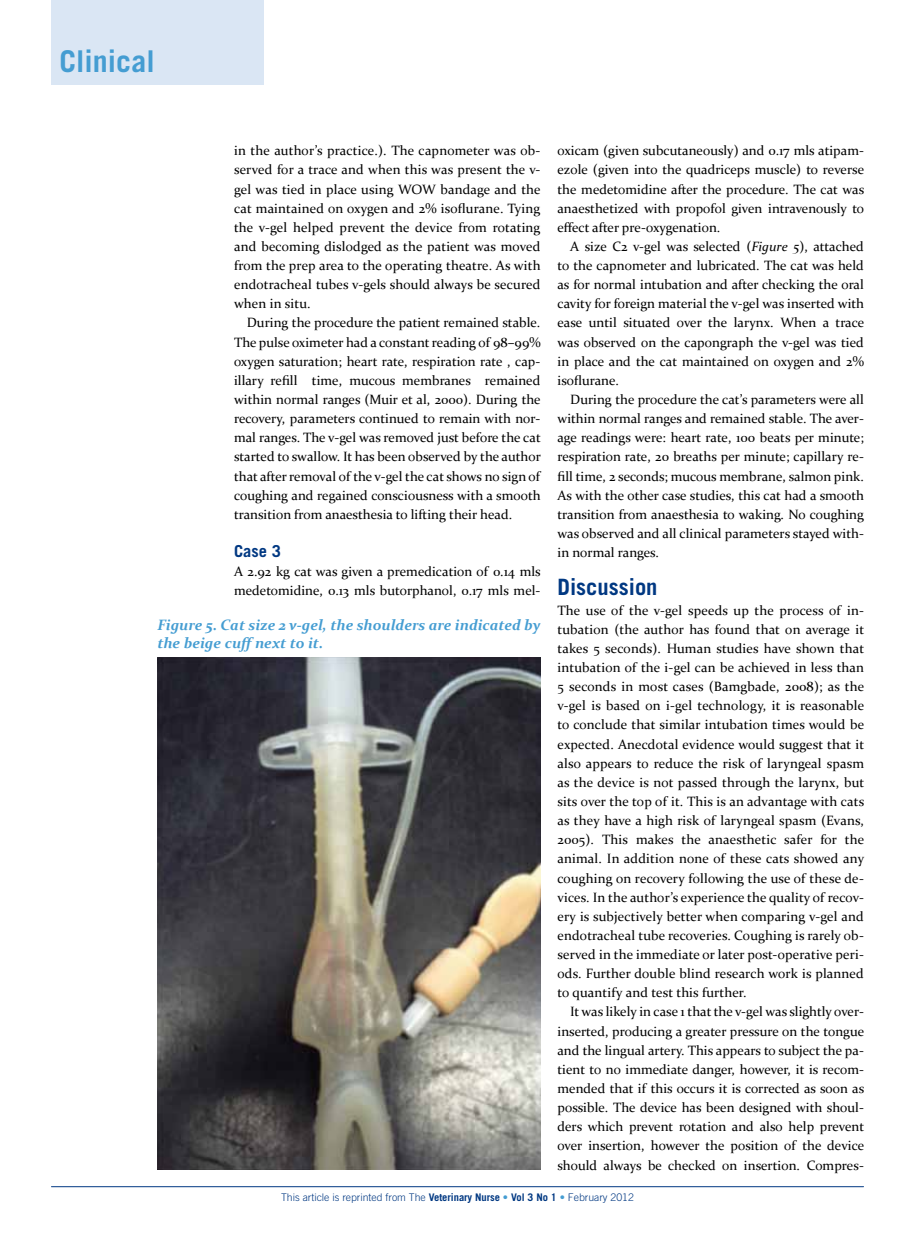
<style>
.page{position:relative;width:915px;height:1242px;background:#fff}
.page>*{position:absolute;margin:0;border:0;box-sizing:border-box;transform-origin:0 0}
.t1{font:700 30px "Trade Gothic LT Std";color:#459dd2}
.t2{font:700 22.5px "Trade Gothic LT Std";color:#003882}
.t3{font:700 16.5px "Trade Gothic LT Std";color:#003882}
.t4{font:italic 700 15px/18px "Constantia";color:#459dd2}
.t5{font:13.5px/19.2px "Constantia";color:#000;text-align:justify}
.t6{font:300 10.5px "Trade Gothic LT Std";color:#003882}
.s1{font-style:italic}
.s2{font-weight:700}
.s3{color:#459dd2}
</style>
<div class="page">
<div style="left:51px;top:0;width:213px;height:85px;background:#dae6f4"></div>
<hr style="left:51px;top:1186px;width:812px;height:1px;background:#003882">
<img style="left:157px;top:657px;width:383px;height:512px">
<h1 class="t1" style="left:60px;top:42px;width:97px">Clinical</h1>
<p class="t5" style="left:234px;top:140px;width:308px">in the author’s practice.). The capnometer was ob&shy;served for a trace and when this was present the v&shy;gel was tied in place using WOW bandage and the cat maintained on oxygen and 2% isoflurane. Tying the v-gel helped prevent the device from rotating and becoming dislodged as the patient was moved from the prep area to the operating theatre. As with endotracheal tubes v-gels should always be secured when in situ.</p>
<p class="t5" style="left:234px;top:313px;width:308px;text-indent:13px">During the procedure the patient remained stable.<br>The pulse oximeter had a constant reading of 98–99% oxygen saturation; heart rate, respiration rate , cap&shy;illary refill time, mucous membranes remained within normal ranges (Muir et al, 2000). During the recovery, parameters continued to remain with nor&shy;mal ranges. The v-gel was removed just before the cat started to swallow. It has been observed by the author that after removal of the v-gel the cat shows no sign of coughing and regained consciousness with a smooth transition from anaesthesia to lifting their head.</p>
<p class="t3" style="left:234px;top:541px;width:48px">Case 3</p>
<p class="t5" style="left:234px;top:561px;width:308px">A 2.92 kg cat was given a premedication of 0.14 mls medetomidine, 0.13 mls butorphanol, 0.17 mls mel-</p>
<p class="t4" style="left:157px;top:615px;width:384px">Figure 5. Cat size 2 v-gel, the shoulders are indicated by the beige cuff next to it.</p>
<p class="t5" style="left:557px;top:140px;width:308px">oxicam (given subcutaneously) and 0.17 mls atipam&shy;ezole (given into the quadriceps muscle) to reverse the medetomidine after the procedure. The cat was anaesthetized with propofol given intravenously to effect after pre-oxygenation.</p>
<p class="t5" style="left:557px;top:236px;width:308px;text-indent:13px">A size C2 v-gel was selected (<span class="s1">Figure 5</span>), attached to the capnometer and lubricated. The cat was held as for normal intubation and after checking the oral cavity for foreign material the v-gel was inserted with ease until situated over the larynx. When a trace was observed on the capongraph the v-gel was tied in place and the cat maintained on oxygen and 2% isoflurane.</p>
<p class="t5" style="left:557px;top:389px;width:308px;text-indent:13px">During the procedure the cat’s parameters were all within normal ranges and remained stable. The aver&shy;age readings were: heart rate, 100 beats per minute; respiration rate, 20 breaths per minute; capillary re&shy;fill time, 2 seconds; mucous membrane, salmon pink.<br>As with the other case studies, this cat had a smooth transition from anaesthesia to waking. No coughing was observed and all clinical parameters stayed with&shy;in normal ranges.</p>
<h2 class="t2" style="left:557px;top:573px;width:101px">Discussion</h2>
<p class="t5" style="left:557px;top:600px;width:308px">The use of the v-gel speeds up the process of in&shy;tubation (the author has found that on average it takes 5 seconds). Human studies have shown that intubation of the i-gel can be achieved in less than 5 seconds in most cases (Bamgbade, 2008); as the v-gel is based on i-gel technology, it is reasonable to conclude that similar intubation times would be expected. Anecdotal evidence would suggest that it also appears to reduce the risk of laryngeal spasm as the device is not passed through the larynx, but sits over the top of it. This is an advantage with cats as they have a high risk of laryngeal spasm (Evans, 2005). This makes the anaesthetic safer for the animal. In addition none of these cats showed any coughing on recovery following the use of these de&shy;vices. In the author’s experience the quality of recov&shy;ery is subjectively better when comparing v-gel and endotracheal tube recoveries. Coughing is rarely ob&shy;served in the immediate or later post-operative peri&shy;ods. Further double blind research work is planned to quantify and test this further.</p>
<p class="t5" style="left:557px;top:1001px;width:308px;text-indent:13px">It was likely in case 1 that the v-gel was slightly over&shy;inserted, producing a greater pressure on the tongue and the lingual artery. This appears to subject the pa&shy;tient to no immediate danger, however, it is recom&shy;mended that if this occurs it is corrected as soon as possible. The device has been designed with shoul&shy;ders which prevent rotation and also help prevent over insertion, however the position of the device should always be checked on insertion. Compres-</p>
<p class="t6" style="left:281px;top:1190px;width:354px">This article is reprinted from The <span class="s2">Veterinary Nurse</span> <span class="s3">•</span> <span class="s2">Vol 3 No 1</span> <span class="s3">•</span> February 2012</p>
</div>
